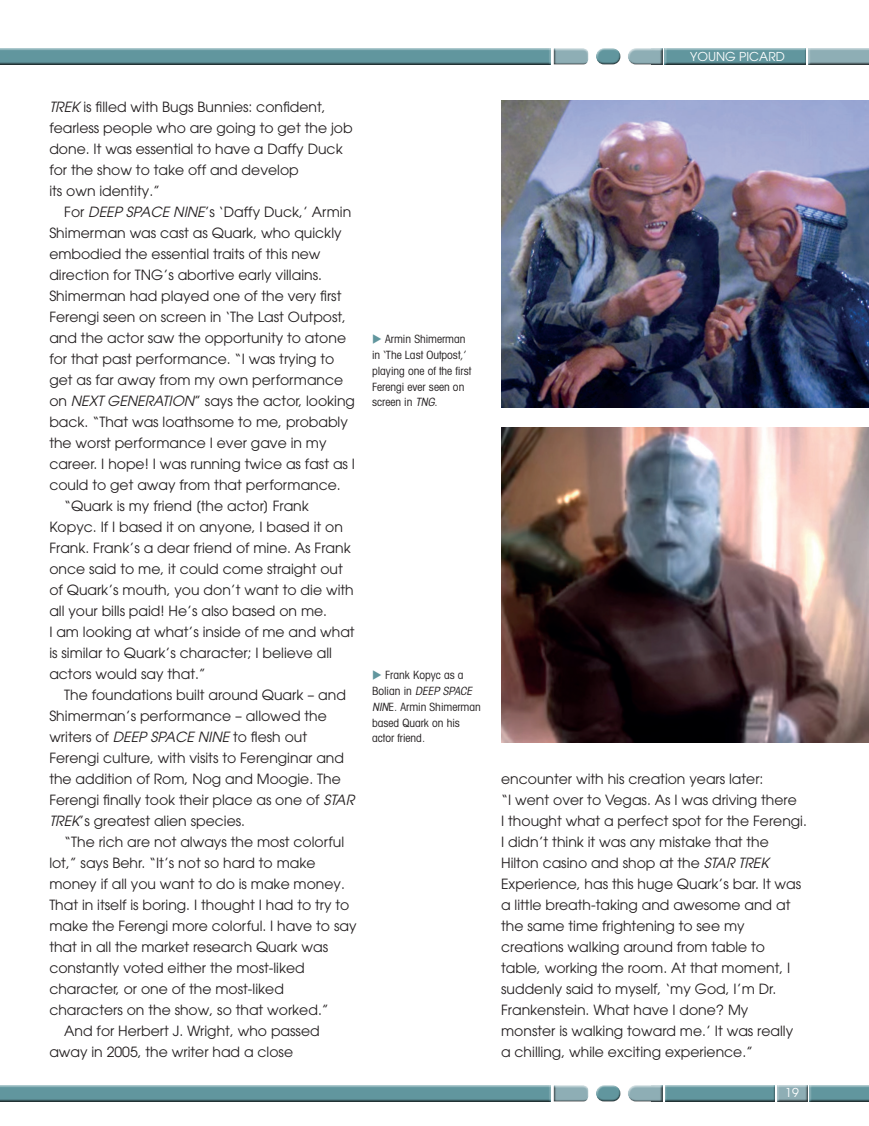
<style>
.page{position:relative;width:869px;height:1126px;background:#fff}
.page>*{position:absolute;margin:0;border:0;box-sizing:border-box;transform-origin:0 0}
.t1{font:14px/21px "Avant Garde LT";color:#231f20}
.t2{font:12.25px "Avant Garde LT";color:#fff}
.t3{font:condensed 11.38px/15.8px "Avant Garde LT";color:#231f20}
.s1{font-style:italic}
.s2{color:#61969e}
</style>
<div class="page">
<img style="left:501px;top:100px;width:367px;height:307px">
<img style="left:501px;top:427px;width:367px;height:315px">
<div style="left:663px;top:47px;width:145px;height:18px;background:#231f20;opacity:.75"></div>
<div style="left:807px;top:47px;width:61px;height:19px;background:#231f20;opacity:.75"></div>
<div style="left:0;top:47px;width:551px;height:19px;background:#231f20;opacity:.75"></div>
<div style="left:0;top:1084px;width:551px;height:19px;background:#231f20;opacity:.75"></div>
<div style="left:595px;top:45px;width:26px;height:16px;background:#fff;opacity:.75"></div>
<div style="left:595px;top:50px;width:28px;height:16px;background:#231f20;opacity:.75"></div>
<div style="left:595px;top:1082px;width:26px;height:16px;background:#fff;opacity:.75"></div>
<div style="left:595px;top:1087px;width:28px;height:16px;background:#231f20;opacity:.75"></div>
<div style="left:625px;top:47px;width:37px;height:18px;background:#231f20;opacity:.75"></div>
<div style="left:625px;top:1084px;width:37px;height:18px;background:#231f20;opacity:.75"></div>
<div style="left:553px;top:47px;width:37px;height:18px;background:#231f20;opacity:.75"></div>
<div style="left:553px;top:1084px;width:37px;height:18px;background:#231f20;opacity:.75"></div>
<div style="left:663px;top:1084px;width:114px;height:19px;background:#231f20;opacity:.75"></div>
<div style="left:775px;top:1084px;width:34px;height:19px;background:#231f20;opacity:.75"></div>
<div style="left:808px;top:1084px;width:60px;height:19px;background:#231f20;opacity:.75"></div>
<p class="t1" style="left:49px;top:97px;width:304px"><span class="s1">TREK</span> is filled with Bugs Bunnies: confident, fearless people who are going to get the job done. It was essential to have a Daffy Duck for the show to take off and develop<br>its own identity.”</p>
<p class="t1" style="left:64px;top:202px;width:288px">For <span class="s1">DEEP SPACE NINE</span>’s ‘Daffy Duck,’ Armin</p>
<p class="t1" style="left:49px;top:223px;width:294px">Shimerman was cast as Quark, who quickly</p>
<p class="t1" style="left:49px;top:244px;width:273px">embodied the essential traits of this new</p>
<p class="t1" style="left:49px;top:265px;width:274px">direction for TNG’s abortive early villains.</p>
<p class="t1" style="left:49px;top:286px;width:293px">Shimerman had played one of the very first</p>
<p class="t1" style="left:49px;top:307px;width:298px">Ferengi seen on screen in ‘The Last Outpost,</p>
<p class="t1" style="left:49px;top:328px;width:298px">and the actor saw the opportunity to atone</p>
<p class="t1" style="left:49px;top:349px;width:286px">for that past performance. “I was trying to</p>
<p class="t1" style="left:49px;top:370px;width:295px">get as far away from my own performance</p>
<p class="t1" style="left:49px;top:391px;width:307px">on <span class="s1">NEXT GENERATION</span>” says the actor, looking</p>
<p class="t1" style="left:49px;top:412px;width:300px">back. “That was loathsome to me, probably</p>
<p class="t1" style="left:49px;top:433px;width:278px">the worst performance I ever gave in my</p>
<p class="t1" style="left:49px;top:454px;width:307px">career. I hope! I was running twice as fast as I</p>
<p class="t1" style="left:49px;top:475px;width:293px">could to get away from that performance.</p>
<p class="t1" style="left:64px;top:496px;width:246px">“Quark is my friend [the actor] Frank</p>
<p class="t1" style="left:49px;top:517px;width:295px">Kopyc. If I based it on anyone, I based it on</p>
<p class="t1" style="left:49px;top:538px;width:303px">Frank. Frank’s a dear friend of mine. As Frank</p>
<p class="t1" style="left:49px;top:559px;width:295px">once said to me, it could come straight out</p>
<p class="t1" style="left:49px;top:580px;width:306px">of Quark’s mouth, you don’t want to die with</p>
<p class="t1" style="left:49px;top:601px;width:279px">all your bills paid! He’s also based on me.</p>
<p class="t1" style="left:49px;top:622px;width:307px">I am looking at what’s inside of me and what</p>
<p class="t1" style="left:49px;top:643px;width:284px">is similar to Quark’s character; I believe all</p>
<p class="t1" style="left:49px;top:664px;width:158px">actors would say that.”</p>
<p class="t1" style="left:64px;top:685px;width:283px">The foundations built around Quark – and</p>
<p class="t1" style="left:49px;top:706px;width:279px">Shimerman’s performance – allowed the</p>
<p class="t1" style="left:49px;top:727px;width:259px">writers of <span class="s1">DEEP SPACE NINE</span> to flesh out</p>
<p class="t1" style="left:49px;top:748px;width:296px">Ferengi culture, with visits to Ferenginar and</p>
<p class="t1" style="left:49px;top:769px;width:293px">the addition of Rom, Nog and Moogie. The</p>
<p class="t1" style="left:49px;top:790px;width:306px">Ferengi finally took their place as one of <span class="s1">STAR</span></p>
<p class="t1" style="left:49px;top:811px;width:197px"><span class="s1">TREK</span>’s greatest alien species.</p>
<p class="t1" style="left:64px;top:832px;width:281px">“The rich are not always the most colorful</p>
<p class="t1" style="left:49px;top:853px;width:267px">lot,” says Behr. “It’s not so hard to make</p>
<p class="t1" style="left:49px;top:874px;width:297px">money if all you want to do is make money.</p>
<p class="t1" style="left:49px;top:895px;width:301px">That in itself is boring. I thought I had to try to</p>
<p class="t1" style="left:49px;top:916px;width:308px">make the Ferengi more colorful. I have to say</p>
<p class="t1" style="left:49px;top:937px;width:280px">that in all the market research Quark was</p>
<p class="t1" style="left:49px;top:958px;width:257px">constantly voted either the most-liked</p>
<p class="t1" style="left:49px;top:979px;width:236px">character, or one of the most-liked</p>
<p class="t1" style="left:49px;top:1000px;width:281px">characters on the show, so that worked.”</p>
<p class="t1" style="left:64px;top:1021px;width:257px">And for Herbert J. Wright, who passed</p>
<p class="t1" style="left:49px;top:1042px;width:245px">away in 2005, the writer had a close</p>
<p class="t3" style="left:372px;top:331px;width:101px"><span class="s2">◆</span> Armin Shimerman in ‘The Last Outpost,’ playing one of the first<br>Ferengi ever seen on screen in <span class="s1">TNG</span>.</p>
<p class="t3" style="left:372px;top:667px;width:110px"><span class="s2">◆</span> Frank Kopyc as a<br>B o l i a n i n <span class="s1">DEEP SPACE<br>NIN</span>E. Armin Shimerman based Quark on his actor friend.</p>
<p class="t2" style="left:690px;top:49px;width:96px">YOUNG PICARD</p>
<p class="t1" style="left:501px;top:769px;width:307px">encounter with his creation years later:<br>“I went over to Vegas. As I was driving there<br>I thought what a perfect spot for the Ferengi.<br>I didn’t think it was any mistake that the Hilton casino and shop at the <span class="s1">STAR TREK </span>Experience, has this huge Quark’s bar. It was a little breath-taking and awesome and at the same time frightening to see my creations walking around from table to table, working the room. At that moment, I suddenly said to myself, ‘my God, I’m Dr.<br>Frankenstein. What have I done? My<br>monster is walking toward me.’ It was really<br>a chilling, while exciting experience.”</p>
<p class="t2" style="left:785px;top:1086px;width:15px">19</p>
</div>
